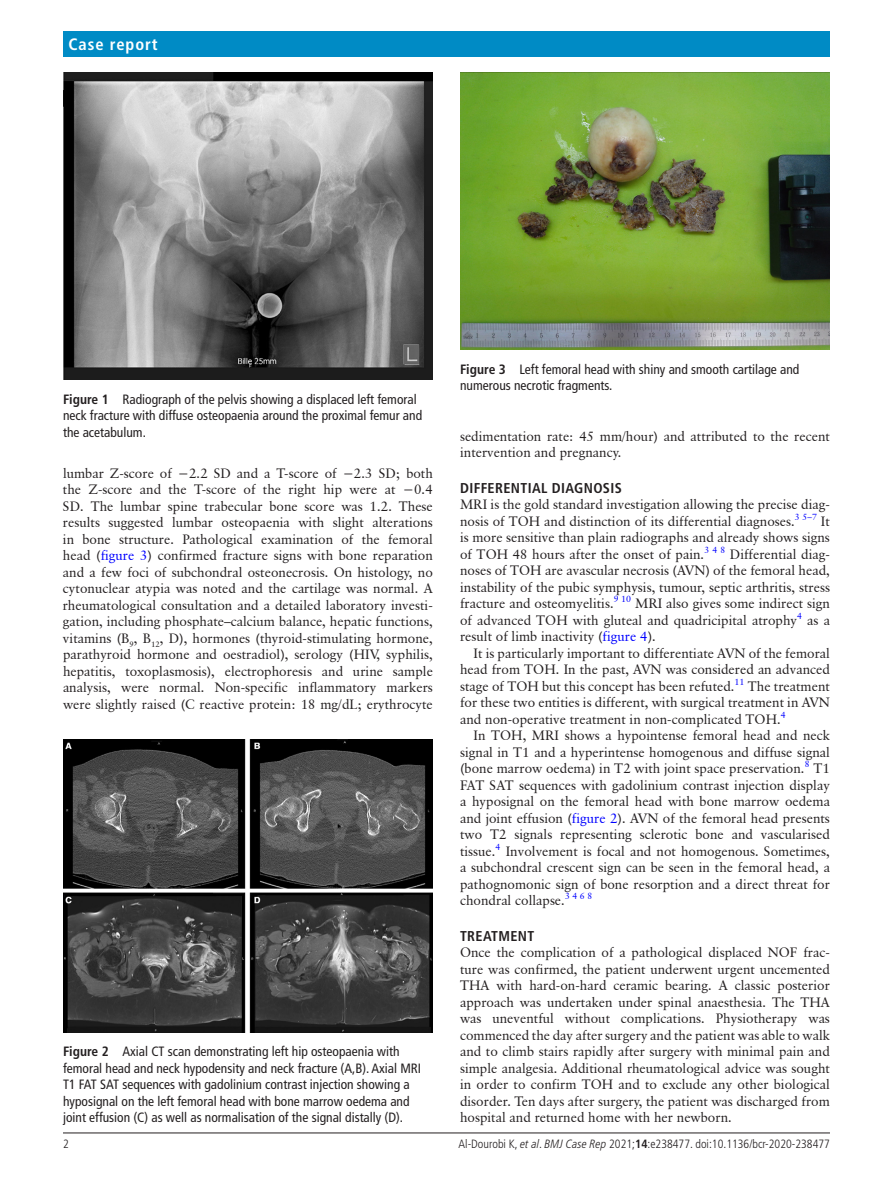
<style>
.page{position:relative;width:893px;height:1191px;background:#fff}
.page>*{position:absolute;margin:0;border:0;box-sizing:border-box;transform-origin:0 0}
.t1{font:700 condensed 16.5px "Frutiger LT Pro";letter-spacing:.055em;color:#fff}
.t2{font:700 condensed 14.25px "Frutiger LT Pro";letter-spacing:.025em;color:#231f20}
.t3{font:13.5px/16.5px "Classical Garamond BT";color:#231f20;text-align:justify}
.t4{font:condensed 13.5px/16.5px "Frutiger LT Pro";color:#231f20}
.t5{font:300 condensed 12px "Frutiger LT Pro";color:#231f20}
.s1{font-weight:700}
.s2{color:#00f}
.s3{font-style:italic}
</style>
<div class="page">
<hr style="left:63px;top:1132px;width:767px;height:1px;background:#231f20">
<div style="left:63px;top:31px;width:767px;height:25px;background:#008bc5"></div>
<img style="left:63px;top:72px;width:370px;height:308px">
<img style="left:63px;top:739px;width:370px;height:293px">
<img style="left:460px;top:72px;width:370px;height:277px">
<p class="t1" style="left:69px;top:34px;width:91px">Case report</p>
<p class="t4" style="left:63px;top:391px;width:361px"><span class="s1">Figure 1</span> Radiograph of the pelvis showing a displaced left femoral neck fracture with diffuse osteopaenia around the proximal femur and the acetabulum.</p>
<p class="t3" style="left:63px;top:464px;width:371px">lumbar Z-score of −2.2 SD and a T-score of −2.3 SD; both the Z-score and the T-score of the right hip were at −0.4<br>SD. The lumbar spine trabecular bone score was 1.2. These results suggested lumbar osteopaenia with slight alterations in bone structure. Pathological examination of the femoral head (<span class="s2">figure 3</span>) confirmed fracture signs with bone reparation and a few foci of subchondral osteonecrosis. On histology, no cytonuclear atypia was noted and the cartilage was normal. A rheumatological consultation and a detailed laboratory investi&shy;gation, including phosphate–calcium balance, hepatic functions, vitamins (B<sub>9</sub>, B<sub>12</sub>, D), hormones (thyroid-stimulating hormone, parathyroid hormone and oestradiol), serology (HIV, syphilis, hepatitis, toxoplasmosis), electrophoresis and urine sample analysis, were normal. Non-specific inflammatory markers were slightly raised (C reactive protein: 18 mg/dL; erythrocyte</p>
<p class="t4" style="left:63px;top:1043px;width:360px"><span class="s1">Figure 2</span> Axial CT scan demonstrating left hip osteopaenia with femoral head and neck hypodensity and neck fracture (A,B). Axial MRI T1 FAT SAT sequences with gadolinium contrast injection showing a hyposignal on the left femoral head with bone marrow oedema and joint effusion (C) as well as normalisation of the signal distally (D).</p>
<p class="t4" style="left:460px;top:361px;width:341px"><span class="s1">Figure 3</span> Left femoral head with shiny and smooth cartilage and numerous necrotic fragments.</p>
<p class="t3" style="left:460px;top:428px;width:371px">sedimentation rate: 45 mm/hour) and attributed to the recent intervention and pregnancy.</p>
<p class="t2" style="left:460px;top:479px;width:163px">DIFFERENTIAL DIAGNOSIS</p>
<p class="t3" style="left:460px;top:496px;width:371px">MRI is the gold standard investigation allowing the precise diag&shy;nosis of TOH and distinction of its differential diagnoses.<sup>3</sup> <sup>5–7</sup> It is more sensitive than plain radiographs and already shows signs of TOH 48 hours after the onset of pain.<sup>3</sup> <sup>4</sup> <sup>8</sup> Differential diag&shy;noses of TOH are avascular necrosis (AVN) of the femoral head, instability of the pubic symphysis, tumour, septic arthritis, stress fracture and osteomyelitis.<sup>9</sup> <sup>10</sup> MRI also gives some indirect sign of advanced TOH with gluteal and quadricipital atrophy<sup>4</sup> as a result of limb inactivity (<span class="s2">figure 4</span>).</p>
<p class="t3" style="left:460px;top:644px;width:371px;text-indent:14px">It is particularly important to differentiate AVN of the femoral head from TOH. In the past, AVN was considered an advanced stage of TOH but this concept has been refuted.<sup>11</sup> The treatment for these two entities is different, with surgical treatment in AVN and non-operative treatment in non-complicated TOH.<sup>4</sup></p>
<p class="t3" style="left:460px;top:727px;width:371px;text-indent:14px">In TOH, MRI shows a hypointense femoral head and neck signal in T1 and a hyperintense homogenous and diffuse signal (bone marrow oedema) in T2 with joint space preservation.<sup>8</sup> T1<br>FAT SAT sequences with gadolinium contrast injection display a hyposignal on the femoral head with bone marrow oedema and joint effusion (<span class="s2">figure 2</span>). AVN of the femoral head presents two T2 signals representing sclerotic bone and vascularised tissue.<sup>4</sup> Involvement is focal and not homogenous. Sometimes, a subchondral crescent sign can be seen in the femoral head, a pathognomonic sign of bone resorption and a direct threat for chondral collapse.<sup>3</sup> <sup>4</sup> <sup>6</sup> <sup>8</sup></p>
<p class="t2" style="left:460px;top:927px;width:76px">TREATMENT</p>
<p class="t3" style="left:460px;top:944px;width:371px">Once the complication of a pathological displaced NOF frac&shy;ture was confirmed, the patient underwent urgent uncemented THA with hard-on-hard ceramic bearing. A classic posterior approach was undertaken under spinal anaesthesia. The THA was uneventful without complications. Physiotherapy was commenced the day after surgery and the patient was able to walk and to climb stairs rapidly after surgery with minimal pain and simple analgesia. Additional rheumatological advice was sought in order to confirm TOH and to exclude any other biological disorder. Ten days after surgery, the patient was discharged from hospital and returned home with her newborn.</p>
<p class="t5" style="left:63px;top:1136px;width:7px">2</p>
<p class="t5" style="left:459px;top:1136px;width:373px">Al-Dourobi K, <span class="s3">et al</span>. <span class="s3">BMJ Case Rep</span> 2021;<span class="s1">14</span>:e238477. doi:10.1136/bcr-2020-238477</p>
</div>
